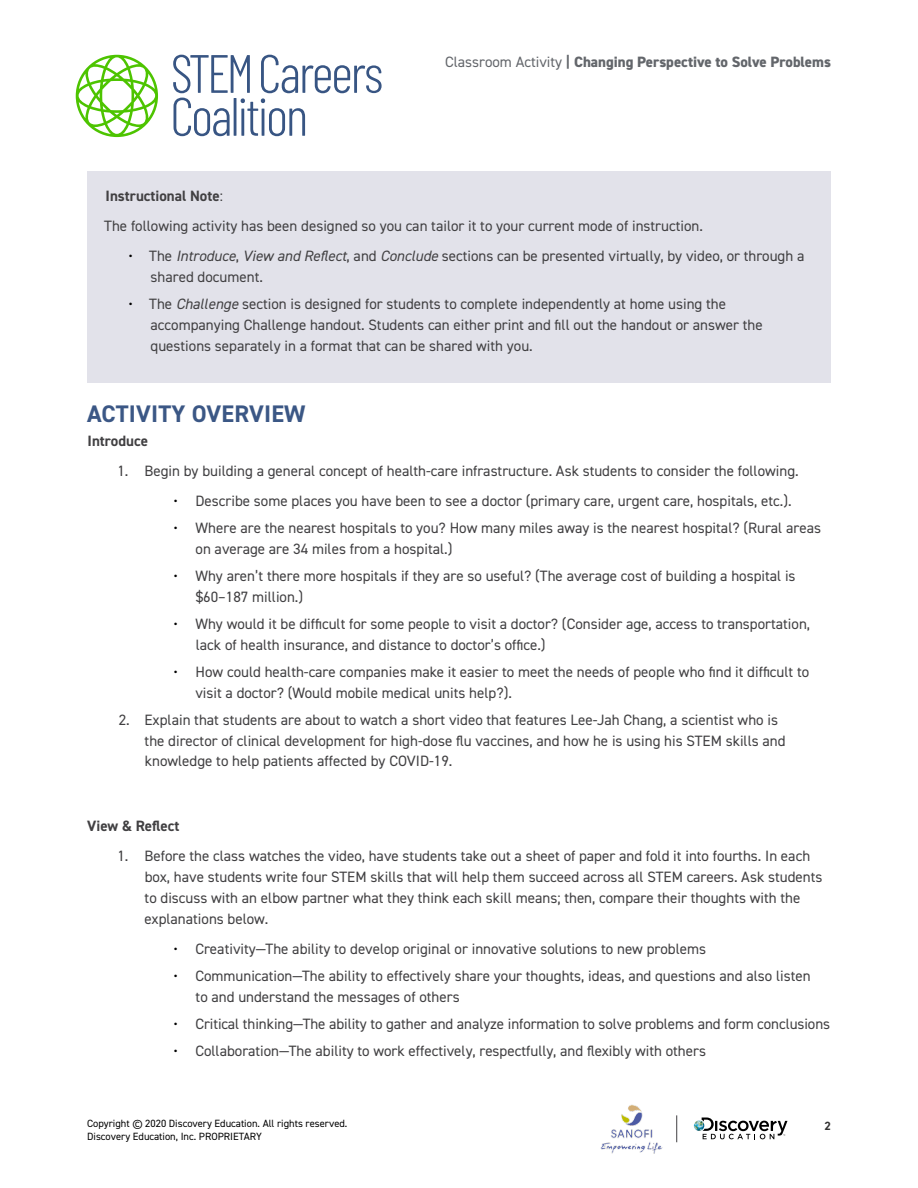
<style>
.page{position:relative;width:918px;height:1188px;background:#fff}
.page>*{position:absolute;margin:0;border:0;box-sizing:border-box;transform-origin:0 0}
.t1{font:700 24px "DIN2014";letter-spacing:.01em;color:#3b5785}
.t2{font:15px/21px "DIN2014";color:#414042}
.t3{font:800 15px "DIN2014";color:#63666b}
.t4{font:700 15px "DIN2014";color:#414042}
.t5{font:700 12px "DIN2014";color:#343333}
.t6{font:10.5px/12.6px "DIN2014";color:#000}
.s1{font-weight:400}
.s2{font-weight:700}
.s3{color:#000}
.s4{font-style:italic}
</style>
<div class="page">
<svg style="left:76px;top:55px;width:82px;height:82px"></svg>
<svg style="left:173px;top:55px;width:106px;height:38px"></svg>
<svg style="left:694px;top:1118px;width:94px;height:21px"></svg>
<svg style="left:676px;top:1115px;width:1px;height:27px"></svg>
<img style="left:600px;top:1104px;width:63px;height:50px">
<div style="left:87px;top:171px;width:744px;height:211px;background:#e2e2ea"></div>
<p class="t3" style="left:445px;top:52px;width:387px"><span class="s1">Classroom Activity</span> <span class="s2">|</span> Changing Perspective to Solve Problems</p>
<p class="t2" style="left:104px;top:180px;width:600px;line-height:30px"><span class="s2">Instructional Note</span>:<br>The following activity has been designed so you can tailor it to your current mode of instruction.</p>
<p class="t2" style="left:151px;top:245px;width:655px;text-indent:-22px"><span class="s3">•</span> The <span class="s4">Introduce</span>, <span class="s4">View and Reflect</span>, and <span class="s4">Conclude</span> sections can be presented virtually, by video, or through a shared document.</p>
<p class="t2" style="left:151px;top:293px;width:614px;text-indent:-22px"><span class="s3">•</span> The <span class="s4">Challenge</span> section is designed for students to complete independently at home using the accompanying Challenge handout. Students can either print and fill out the handout or answer the questions separately in a format that can be shared with you.</p>
<h1 class="t1" style="left:87px;top:397px;width:220px">ACTIVITY OVERVIEW</h1>
<p class="t4" style="left:88px;top:430px;width:62px">Introduce</p>
<p class="t2" style="left:117px;top:460px;width:683px">1. Begin by building a general concept of health-care infrastructure. Ask students to consider the following.</p>
<p class="t2" style="left:174px;top:490px;width:620px"><span class="s3">•</span> Describe some places you have been to see a doctor (primary care, urgent care, hospitals, etc.).</p>
<p class="t2" style="left:196px;top:517px;width:627px;text-indent:-22px"><span class="s3">•</span> Where are the nearest hospitals to you? How many miles away is the nearest hospital? (Rural areas on average are 34 miles from a hospital.)</p>
<p class="t2" style="left:196px;top:565px;width:601px;text-indent:-22px"><span class="s3">•</span> Why aren’t there more hospitals if they are so useful? (The average cost of building a hospital is $60–187 million.)</p>
<p class="t2" style="left:196px;top:613px;width:616px;text-indent:-22px"><span class="s3">•</span> Why would it be difficult for some people to visit a doctor? (Consider age, access to transportation, lack of health insurance, and distance to doctor’s office.)</p>
<p class="t2" style="left:195px;top:661px;width:615px;text-indent:-22px"><span class="s3">•</span> How could health-care companies make it easier to meet the needs of people who find it difficult to visit a doctor? (Would mobile medical units help?).</p>
<p class="t2" style="left:145px;top:709px;width:643px;text-indent:-26px">2. Explain that students are about to watch a short video that features Lee-Jah Chang, a scientist who is the director of clinical development for high-dose flu vaccines, and how he is using his STEM skills and knowledge to help patients affected by COVID-19.</p>
<p class="t4" style="left:87px;top:816px;width:94px">View &amp; Reflect</p>
<p class="t2" style="left:145px;top:845px;width:679px;text-indent:-27px">1. Before the class watches the video, have students take out a sheet of paper and fold it into fourths. In each box, have students write four STEM skills that will help them succeed across all STEM careers. Ask students to discuss with an elbow partner what they think each skill means; then, compare their thoughts with the explanations below.</p>
<p class="t2" style="left:174px;top:938px;width:534px"><span class="s3">•</span> Creativity—The ability to develop original or innovative solutions to new problems</p>
<p class="t2" style="left:196px;top:965px;width:617px;text-indent:-22px"><span class="s3">•</span> Communication—The ability to effectively share your thoughts, ideas, and questions and also listen to and understand the messages of others</p>
<p class="t2" style="left:174px;top:1013px;width:658px"><span class="s3">•</span> Critical thinking—The ability to gather and analyze information to solve problems and form conclusions</p>
<p class="t2" style="left:174px;top:1040px;width:534px"><span class="s3">•</span> Collaboration—The ability to work effectively, respectfully, and flexibly with others</p>
<p class="t6" style="left:87px;top:1117px;width:262px">Copyright © 2020 Discovery Education. All rights reserved.<br>Discovery Education, Inc. PROPRIETARY</p>
<p class="t5" style="left:825px;top:1118px;width:8px">2</p>
</div>
